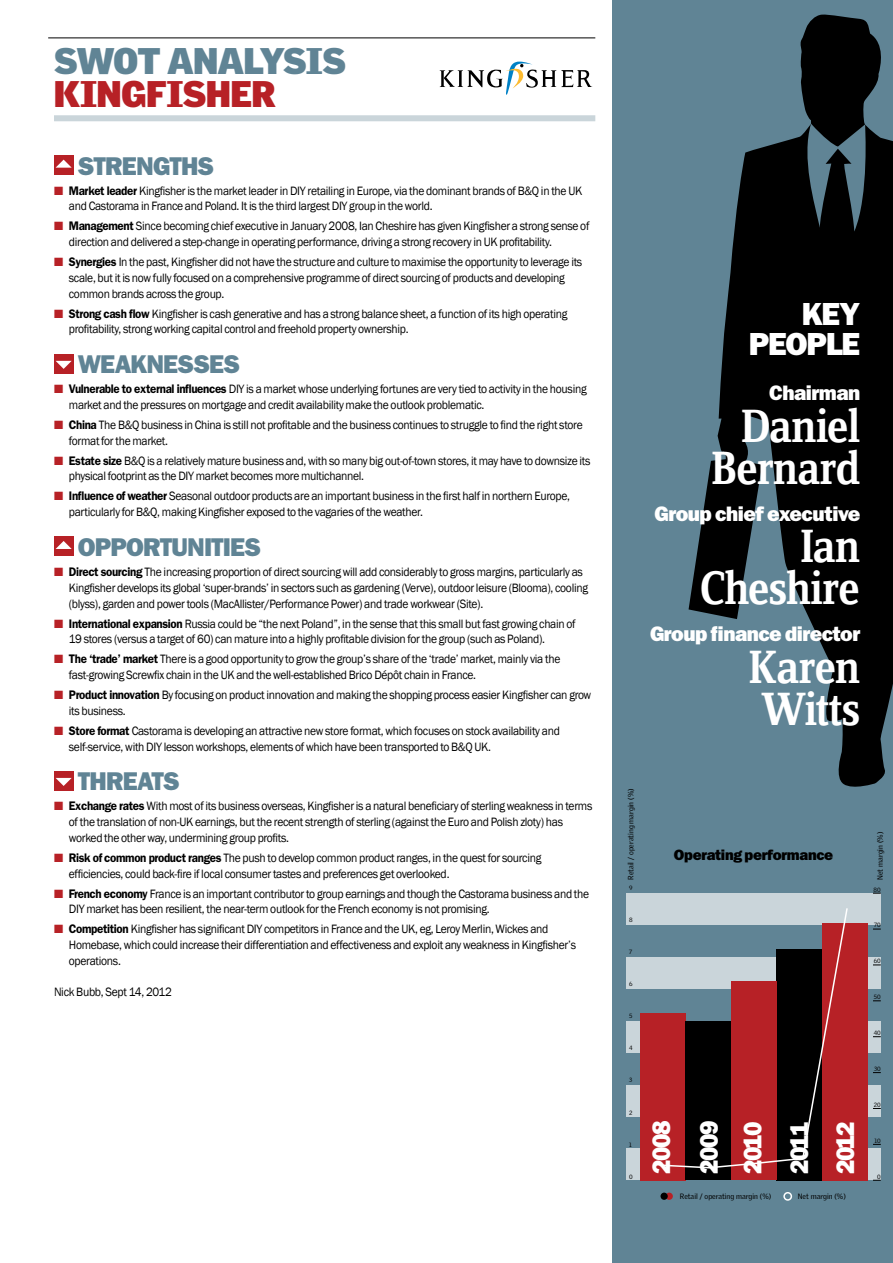
<style>
.page{position:relative;width:893px;height:1263px;background:#fff}
.page>*{position:absolute;margin:0;border:0;box-sizing:border-box;transform-origin:0 0}
.t1{font:500 48.3px/42px "Zine Serif Dis";letter-spacing:-.025em;color:#fff;text-align:right}
.t2{font:900 36px "Griffith Gothic";letter-spacing:-.03em;color:#608495;scale:1.06 1}
.t3{font:900 36px "Griffith Gothic";letter-spacing:-.02em;color:#b72126;scale:1.06 1}
.t4{font:800 32.1px "Franklin Gothic";color:#fff}
.t5{font:800 25.8px "Franklin Gothic";letter-spacing:-.035em;color:#608495}
.t6{font:800 25.5px/46.3px "Franklin Gothic";letter-spacing:-.075em;color:#fff;scale:.95 1}
.t7{font:800 21px "Franklin Gothic";letter-spacing:-.03em;color:#fff}
.t8{font:800 15px "Franklin Gothic";color:#000}
.t9{font:12.45px/15.8px "Franklin Gothic";letter-spacing:-.025em;color:#000;scale:.93 1}
.t10{font:7.5px "Griffith Gothic";color:#000}
.t11{font:6px "Griffith Gothic";color:#000}
.s1{color:#b72126}
.s2{font-weight:600}
</style>
<div class="page">
<div style="left:612px;top:0;width:281px;height:1263px;background:#608495"></div>
<div style="left:54px;top:155px;width:19px;height:20px;background:#b72126"></div>
<svg style="left:56px;top:160px;width:16px;height:8px"></svg>
<div style="left:54px;top:354px;width:19px;height:19px;background:#b72126"></div>
<svg style="left:56px;top:361px;width:16px;height:8px"></svg>
<div style="left:54px;top:537px;width:19px;height:19px;background:#b72126"></div>
<svg style="left:56px;top:541px;width:16px;height:8px"></svg>
<div style="left:54px;top:771px;width:19px;height:19px;background:#b72126"></div>
<svg style="left:56px;top:778px;width:16px;height:8px"></svg>
<svg style="left:689px;top:14px;width:204px;height:773px;fill:#000"></svg>
<div style="left:626px;top:1148px;width:255px;height:32px;background:#cad5da"></div>
<div style="left:626px;top:1085px;width:255px;height:31px;background:#cad5da"></div>
<div style="left:626px;top:1021px;width:255px;height:32px;background:#cad5da"></div>
<div style="left:626px;top:957px;width:255px;height:32px;background:#cad5da"></div>
<div style="left:626px;top:893px;width:255px;height:32px;background:#cad5da"></div>
<div style="left:640px;top:1013px;width:46px;height:167px;background:#b72126"></div>
<div style="left:822px;top:923px;width:45px;height:257px;background:#b72126"></div>
<div style="left:686px;top:1021px;width:45px;height:159px;background:#000"></div>
<div style="left:776px;top:949px;width:46px;height:231px;background:#000"></div>
<div style="left:731px;top:981px;width:45px;height:199px;background:#b72126"></div>
<div style="left:666px;top:1192px;width:7px;height:8px;background:#b72126;border-radius:50%"></div>
<div style="left:660px;top:1192px;width:8px;height:8px;background:#000;border-radius:50%"></div>
<svg style="left:660px;top:908px;width:188px;height:261px"></svg>
<div style="left:783px;top:1192px;width:9px;height:9px;border:2px solid #fff;border-radius:50%"></div>
<svg style="left:439px;top:61px;width:153px;height:34px"></svg>
<div style="left:54px;top:115px;width:541px;height:6px;background:#cad5da"></div>
<hr style="left:48px;top:38px;width:547px;height:1px;background:#000">
<h2 class="t2" style="left:54px;top:39px;width:277px">SWOT ANALYSIS</h2>
<h2 class="t3" style="left:54px;top:72px;width:211px">KINGFISHER</h2>
<h3 class="t5" style="left:78px;top:151px;width:138px">Strengths</h3>
<p class="t9" style="left:69px;top:183px;width:554px;text-indent:-15px"><span class="s1">■</span> <span class="s2">Market leader</span> Kingfisher is the market leader in DIY retailing in Europe, via the dominant brands of B&amp;Q in the UK and Castorama in France and Poland. It is the third largest DIY group in the world.</p>
<p class="t9" style="left:69px;top:219px;width:561px;text-indent:-15px"><span class="s1">■</span> <span class="s2">Management</span> Since becoming chief executive in January 2008, Ian Cheshire has given Kingfisher a strong sense of direction and delivered a step-change in operating performance, driving a strong recovery in UK profitability.</p>
<p class="t9" style="left:69px;top:254px;width:554px;text-indent:-15px"><span class="s1">■</span> <span class="s2">Synergies</span> In the past, Kingfisher did not have the structure and culture to maximise the opportunity to leverage its scale, but it is now fully focused on a comprehensive programme of direct sourcing of products and developing common brands across the group.</p>
<p class="t9" style="left:69px;top:306px;width:538px;text-indent:-15px"><span class="s1">■</span> <span class="s2">Strong cash flow</span> Kingfisher is cash generative and has a strong balance sheet, a function of its high operating profitability, strong working capital control and freehold property ownership.</p>
<h3 class="t5" style="left:78px;top:349px;width:164px">Weaknesses</h3>
<p class="t9" style="left:69px;top:381px;width:558px;text-indent:-15px"><span class="s1">■</span> <span class="s2">Vulnerable to external influences</span> DIY is a market whose underlying fortunes are very tied to activity in the housing market and the pressures on mortgage and credit availability make the outlook problematic.</p>
<p class="t9" style="left:69px;top:417px;width:554px;text-indent:-15px"><span class="s1">■</span> <span class="s2">China</span> The B&amp;Q business in China is still not profitable and the business continues to struggle to find the right store format for the market.</p>
<p class="t9" style="left:69px;top:453px;width:562px;text-indent:-15px"><span class="s1">■</span> <span class="s2">Estate size</span> B&amp;Q is a relatively mature business and, with so many big out-of-town stores, it may have to downsize its physical footprint as the DIY market becomes more multichannel.</p>
<p class="t9" style="left:69px;top:489px;width:540px;text-indent:-15px"><span class="s1">■</span> <span class="s2">Influence of weather</span> Seasonal outdoor products are an important business in the first half in northern Europe, particularly for B&amp;Q, making Kingfisher exposed to the vagaries of the weather.</p>
<h3 class="t5" style="left:78px;top:532px;width:185px">Opportunities</h3>
<p class="t9" style="left:69px;top:564px;width:560px;text-indent:-15px"><span class="s1">■</span> <span class="s2">Direct sourcing</span> The increasing proportion of direct sourcing will add considerably to gross margins, particularly as<br>Kingfisher develops its global ‘super-brands’ in sectors such as gardening (Verve), outdoor leisure (Blooma), cooling (blyss), garden and power tools (MacAllister/Performance Power) and trade workwear (Site).</p>
<p class="t9" style="left:69px;top:616px;width:546px;text-indent:-15px"><span class="s1">■</span> <span class="s2">International expansion</span> Russia could be “the next Poland”, in the sense that this small but fast growing chain of<br>19 stores (versus a target of 60) can mature into a highly profitable division for the group (such as Poland).</p>
<p class="t9" style="left:69px;top:651px;width:530px;text-indent:-15px"><span class="s1">■</span> <span class="s2">The ‘trade’ market</span> There is a good opportunity to grow the group’s share of the ‘trade’ market, mainly via the fast-growing Screwfix chain in the UK and the well-established Brico Dépôt chain in France.</p>
<p class="t9" style="left:69px;top:687px;width:563px;text-indent:-15px"><span class="s1">■</span> <span class="s2">Product innovation</span> By focusing on product innovation and making the shopping process easier Kingfisher can grow its business.</p>
<p class="t9" style="left:69px;top:723px;width:529px;text-indent:-15px"><span class="s1">■</span> <span class="s2">Store format</span> Castorama is developing an attractive new store format, which focuses on stock availability and self-service, with DIY lesson workshops, elements of which have been transported to B&amp;Q UK.</p>
<h3 class="t5" style="left:78px;top:766px;width:104px">Threats</h3>
<p class="t9" style="left:69px;top:798px;width:564px;text-indent:-15px"><span class="s1">■</span> <span class="s2">Exchange rates</span> With most of its business overseas, Kingfisher is a natural beneficiary of sterling weakness in terms of the translation of non-UK earnings, but the recent strength of sterling (against the Euro and Polish zloty) has worked the other way, undermining group profits.</p>
<p class="t9" style="left:69px;top:850px;width:510px;text-indent:-15px"><span class="s1">■</span> <span class="s2">Risk of common product ranges</span> The push to develop common product ranges, in the quest for sourcing efficiencies, could back-fire if local consumer tastes and preferences get overlooked.</p>
<p class="t9" style="left:69px;top:886px;width:561px;text-indent:-15px"><span class="s1">■</span> <span class="s2">French economy</span> France is an important contributor to group earnings and though the Castorama business and the<br>DIY market has been resilient, the near-term outlook for the French economy is not promising.</p>
<p class="t9" style="left:69px;top:921px;width:547px;text-indent:-15px"><span class="s1">■</span> <span class="s2">Competition</span> Kingfisher has significant DIY competitors in France and the UK, eg, Leroy Merlin, Wickes and<br>Homebase, which could increase their differentiation and effectiveness and exploit any weakness in Kingfisher’s operations.</p>
<p class="t9" style="left:54px;top:984px;width:128px">Nick Bubb, Sept 14, 2012</p>
<h3 class="t4" style="left:802px;top:295px;width:60px">KEY</h3>
<h3 class="t4" style="left:749px;top:325px;width:20px">PEOPLE</h3>
<h3 class="t7" style="left:769px;top:381px;width:93px">Chairman</h3>
<h1 class="t1" style="left:712px;top:408px;width:150px">Daniel<br>Bernard</h1>
<h3 class="t7" style="left:654px;top:501px;width:207px">Group chief executive</h3>
<h1 class="t1" style="left:699px;top:528px;width:163px">Ian<br>Cheshire</h1>
<h3 class="t7" style="left:650px;top:621px;width:212px">Group finance director</h3>
<h1 class="t1" style="left:749px;top:648px;width:113px;text-align:left">Karen<br>Witts</h1>
<p class="t10" style="left:626px;top:880px;width:93px;rotate:-90deg">Retail / operating margin (%)</p>
<p class="t11" style="left:629px;top:884px;width:5px">9</p>
<p class="t11" style="left:629px;top:916px;width:5px">8</p>
<p class="t11" style="left:629px;top:948px;width:5px">7</p>
<p class="t11" style="left:629px;top:981px;width:5px">6</p>
<p class="t11" style="left:629px;top:1013px;width:5px">5</p>
<p class="t11" style="left:629px;top:1045px;width:5px">4</p>
<p class="t11" style="left:629px;top:1077px;width:5px">3</p>
<p class="t11" style="left:629px;top:1109px;width:5px">2</p>
<p class="t11" style="left:629px;top:1141px;width:4px">1</p>
<p class="t11" style="left:629px;top:1173px;width:5px">0</p>
<p class="t8" style="left:674px;top:846px;width:161px">Operating performance</p>
<h3 class="t6" style="left:638px;top:1174px;width:57px;line-height:47.7px;rotate:-90deg">2008<br>2009</h3>
<h3 class="t6" style="left:730px;top:1174px;width:57px;text-align:justify;rotate:-90deg">2010<br>2011<br>2012</h3>
<p class="t10" style="left:680px;top:1192px;width:93px">Retail / operating margin (%)</p>
<p class="t10" style="left:798px;top:1192px;width:50px">Net margin (%)</p>
<p class="t10" style="left:876px;top:880px;width:50px;rotate:-90deg">Net margin (%)</p>
<p class="t11" style="left:874px;top:886px;width:9px">80</p>
<p class="t11" style="left:874px;top:922px;width:8px">70</p>
<p class="t11" style="left:874px;top:957px;width:9px">60</p>
<p class="t11" style="left:874px;top:993px;width:8px">50</p>
<p class="t11" style="left:874px;top:1029px;width:9px">40</p>
<p class="t11" style="left:874px;top:1065px;width:8px">30</p>
<p class="t11" style="left:874px;top:1101px;width:8px">20</p>
<p class="t11" style="left:874px;top:1137px;width:8px">10</p>
<p class="t11" style="left:877px;top:1173px;width:5px">0</p>
</div>
